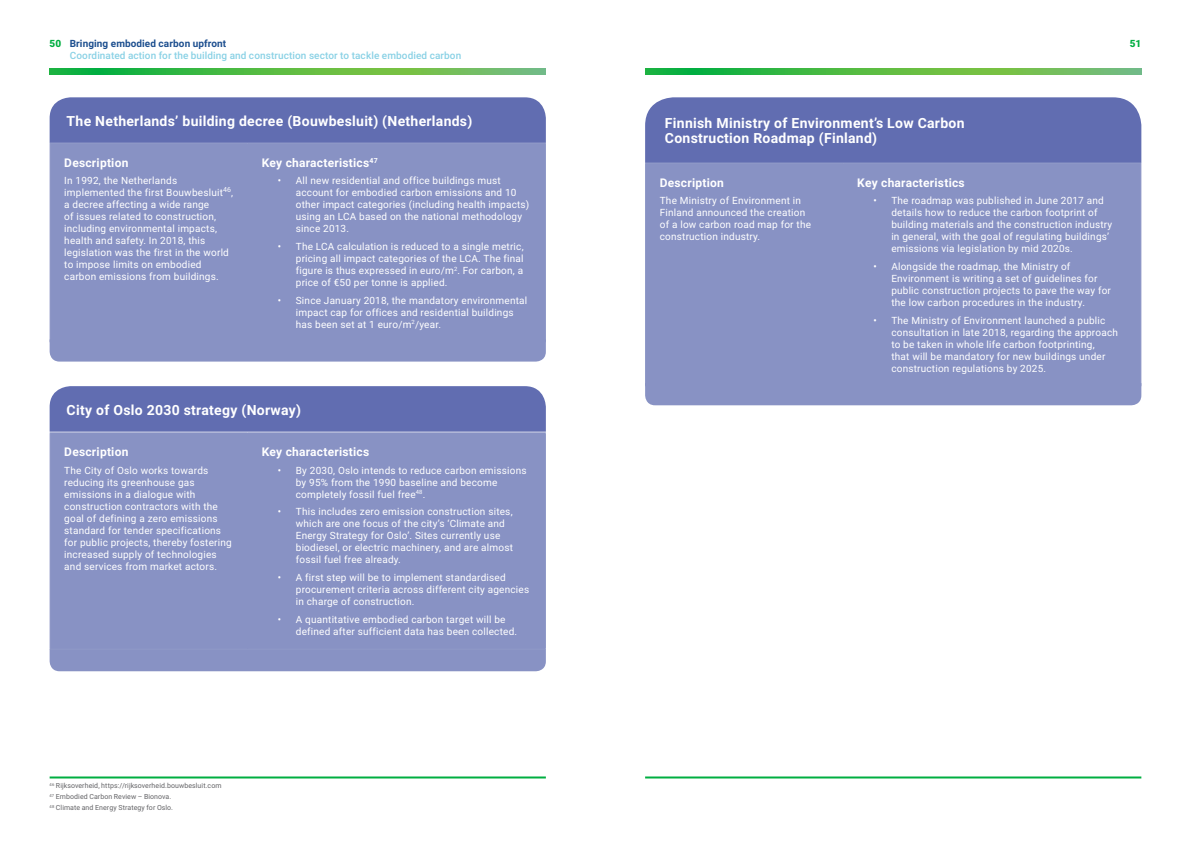
<style>
.page{position:relative;width:1191px;height:842px;background:#fff}
.page>*{position:absolute;margin:0;border:0;box-sizing:border-box;transform-origin:0 0}
.t1{font:700 14px/15px "Roboto";letter-spacing:.02em;color:#fff}
.Body{font:700 12px "Roboto";letter-spacing:.02em;color:#fff}
.Body-2{font:10px/12px "Roboto";letter-spacing:.02em;color:#fff}
.t2{font:500 10px "Roboto";letter-spacing:.01em;color:#89d1e5}
.t3{font:700 10px "Roboto";letter-spacing:.01em;color:#1d4f8f}
.t4{font:900 10px "Roboto";color:#00ae41}
.Footnote{font:7px "Roboto";letter-spacing:.01em;color:#636366}
.s1{font-weight:900;color:#00ae41}
</style>
<div class="page">
<svg style="left:645px;top:68px;width:496px;height:6px;background:#50b94c"></svg>
<svg style="left:50px;top:68px;width:496px;height:6px;background:#50b94c"></svg>
<hr style="left:645px;top:776px;width:496px;height:2px;background:#00ae41">
<hr style="left:50px;top:776px;width:496px;height:2px;background:#00ae41">
<div style="left:50px;top:649px;width:496px;height:22px;background:#8892c4"></div>
<div style="left:50px;top:342px;width:496px;height:20px;background:#8892c4"></div>
<div style="left:50px;top:97px;width:496px;height:46px;background:#616db1"></div>
<div style="left:50px;top:386px;width:496px;height:46px;background:#616db1"></div>
<div style="left:51px;top:144px;width:494px;height:197px;background:#8892c4"></div>
<hr style="left:50px;top:143px;width:198px;height:1px;background:#8892c4">
<hr style="left:50px;top:144px;width:1px;height:197px;background:#8892c4">
<hr style="left:248px;top:143px;width:298px;height:1px;background:#8892c4">
<hr style="left:247px;top:144px;width:1px;height:197px;background:#8892c4">
<hr style="left:545px;top:144px;width:1px;height:197px;background:#8892c4">
<hr style="left:50px;top:341px;width:198px;height:1px;background:#8892c4">
<hr style="left:248px;top:341px;width:298px;height:1px;background:#8892c4">
<div style="left:51px;top:433px;width:494px;height:215px;background:#8892c4"></div>
<hr style="left:50px;top:432px;width:198px;height:1px;background:#8892c4">
<hr style="left:50px;top:433px;width:1px;height:215px;background:#8892c4">
<hr style="left:248px;top:432px;width:298px;height:1px;background:#8892c4">
<hr style="left:247px;top:433px;width:1px;height:215px;background:#8892c4">
<hr style="left:545px;top:433px;width:1px;height:215px;background:#8892c4">
<hr style="left:50px;top:648px;width:198px;height:1px;background:#8892c4">
<hr style="left:248px;top:648px;width:298px;height:1px;background:#8892c4">
<div style="left:645px;top:386px;width:496px;height:19px;background:#8892c4"></div>
<div style="left:645px;top:97px;width:496px;height:66px;background:#616db1"></div>
<div style="left:646px;top:164px;width:494px;height:221px;background:#8892c4"></div>
<hr style="left:645px;top:163px;width:198px;height:1px;background:#8892c4">
<hr style="left:645px;top:164px;width:1px;height:221px;background:#8892c4">
<hr style="left:843px;top:163px;width:298px;height:1px;background:#8892c4">
<hr style="left:842px;top:164px;width:1px;height:221px;background:#8892c4">
<hr style="left:1140px;top:164px;width:1px;height:221px;background:#8892c4">
<hr style="left:645px;top:385px;width:198px;height:1px;background:#8892c4">
<hr style="left:843px;top:385px;width:298px;height:1px;background:#8892c4">
<p class="t3" style="left:50px;top:36px;width:178px"><span class="s1">50</span> Bringing embodied carbon upfront</p>
<p class="t4" style="left:1129px;top:36px;width:13px">51</p>
<p class="t2" style="left:70px;top:48px;width:393px">Coordinated action for the building and construction sector to tackle embodied carbon</p>
<p class="t1" style="left:67px;top:113px;width:407px">The Netherlands’ building decree (Bouwbesluit) (Netherlands)</p>
<p class="Body" style="left:64px;top:154px;width:66px">Description</p>
<p class="Body-2" style="left:64px;top:174px;width:170px">In 1992, the Netherlands implemented the first Bouwbesluit<sup>46</sup>, a decree affecting a wide range<br>of issues related to construction, including environmental impacts, health and safety. In 2018, this legislation was the first in the world to impose limits on embodied carbon emissions from buildings.</p>
<p class="Body" style="left:262px;top:154px;width:117px">Key characteristics<sup>47</sup></p>
<p class="Body-2" style="left:296px;top:174px;width:235px;text-indent:-18px">• All new residential and office buildings must account for embodied carbon emissions and 10 other impact categories (including health impacts) using an LCA based on the national methodology since 2013.</p>
<p class="Body-2" style="left:296px;top:240px;width:229px;text-align:justify;text-indent:-18px">• The LCA calculation is reduced to a single metric, pricing all impact categories of the LCA. The final figure is thus expressed in euro/m<sup>2</sup>. For carbon, a price of €50 per tonne is applied.</p>
<p class="Body-2" style="left:296px;top:294px;width:233px;text-indent:-18px">• Since January 2018, the mandatory environmental impact cap for offices and residential buildings has been set at 1 euro/m<sup>2</sup>/year.</p>
<p class="t1" style="left:67px;top:402px;width:236px">City of Oslo 2030 strategy (Norway)</p>
<p class="Body" style="left:64px;top:443px;width:66px">Description</p>
<p class="Body-2" style="left:64px;top:464px;width:169px">The City of Oslo works towards reducing its greenhouse gas emissions in a dialogue with construction contractors with the goal of defining a zero emissions standard for tender specifications for public projects, thereby fostering increased supply of technologies and services from market actors.</p>
<p class="Body" style="left:262px;top:443px;width:109px">Key characteristics</p>
<p class="Body-2" style="left:296px;top:464px;width:232px;text-indent:-18px">• By 2030, Oslo intends to reduce carbon emissions by 95% from the 1990 baseline and become completely fossil fuel free<sup>48</sup>.</p>
<p class="Body-2" style="left:296px;top:505px;width:219px;text-indent:-18px">• This includes zero emission construction sites, which are one focus of the city’s ‘Climate and Energy Strategy for Oslo’. Sites currently use biodiesel, or electric machinery, and are almost fossil fuel free already.</p>
<p class="Body-2" style="left:296px;top:571px;width:235px;text-indent:-18px">• A first step will be to implement standardised procurement criteria across different city agencies in charge of construction.</p>
<p class="Body-2" style="left:296px;top:613px;width:223px;text-indent:-18px">• A quantitative embodied carbon target will be defined after sufficient data has been collected.</p>
<p class="Footnote" style="left:50px;top:781px;width:173px"><sup>46</sup> Rijksoverheid, https://rijksoverheid.bouwbesluit.com</p>
<p class="Footnote" style="left:50px;top:792px;width:123px"><sup>47</sup> Embodied Carbon Review – Bionova.</p>
<p class="Footnote" style="left:50px;top:803px;width:125px"><sup>48</sup> Climate and Energy Strategy for Oslo.</p>
<p class="t1" style="left:665px;top:115px;width:301px">Finnish Ministry of Environment’s Low Carbon<br>Construction Roadmap (Finland)</p>
<p class="Body" style="left:660px;top:174px;width:66px">Description</p>
<p class="Body-2" style="left:660px;top:194px;width:153px">The Ministry of Environment in<br>Finland announced the creation of a low carbon road map for the construction industry.</p>
<p class="Body" style="left:857px;top:174px;width:109px">Key characteristics</p>
<p class="Body-2" style="left:891px;top:194px;width:222px;text-indent:-18px">• The roadmap was published in June 2017 and details how to reduce the carbon footprint of building materials and the construction industry in general, with the goal of regulating buildings’ emissions via legislation by mid 2020s.</p>
<p class="Body-2" style="left:891px;top:260px;width:221px;text-indent:-18px">• Alongside the roadmap, the Ministry of Environment is writing a set of guidelines for public construction projects to pave the way for the low carbon procedures in the industry.</p>
<p class="Body-2" style="left:891px;top:314px;width:228px;text-indent:-18px">• The Ministry of Environment launched a public consultation in late 2018, regarding the approach to be taken in whole life carbon footprinting,<br>that will be mandatory for new buildings under construction regulations by 2025.</p>
</div>
